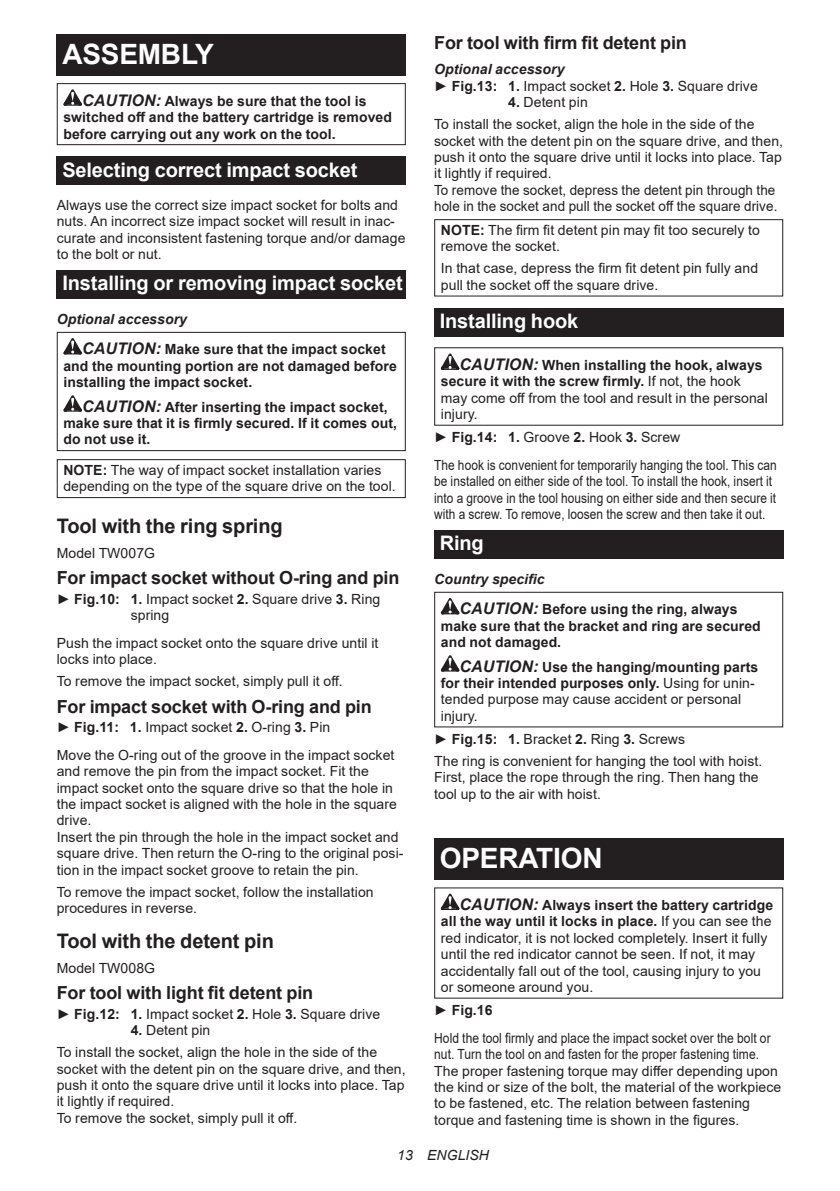
<style>
.page{position:relative;width:840px;height:1191px;background:#fff}
.page>*{position:absolute;margin:0;border:0;box-sizing:border-box;transform-origin:0 0}
.t1{font:700 28px "Arial";letter-spacing:-.01em;color:#fff}
.t2{font:700 20px "Arial";letter-spacing:-.01em;color:#fff}
.t3{font:700 20px "Arial";letter-spacing:-.01em;color:#231f20}
.t4{font:700 18px "Arial";letter-spacing:-.01em;color:#231f20}
.t5{font:14px/16.4px "Arial";letter-spacing:.005em;color:#231f20}
.t6{font:700 14px/16.4px "Arial";letter-spacing:.005em;color:#231f20}
.t7{font:14px/16.4px "Arial";letter-spacing:.005em;color:#231f20;scale:.86 1}
.t8{font:14px/16.4px "Arial";letter-spacing:.005em;color:#231f20;scale:.85 1}
.t9{font:italic 14px "Arial";letter-spacing:.005em;color:#231f20}
.s1{font-style:italic;font-size:16px}
.s2{font-style:italic}
.s3{font-weight:700}
.s4{font-weight:700;font-style:italic}
.s5{font-weight:700;font-style:italic;font-size:16px}
</style>
<div class="page">
<div style="left:57px;top:34px;width:348px;height:41px;background:#231f20"></div>
<svg style="left:63px;top:89px;width:19px;height:17px"></svg>
<div style="left:57px;top:83px;width:348px;height:62px;border:1px solid #231f20"></div>
<div style="left:57px;top:156px;width:348px;height:29px;background:#231f20"></div>
<div style="left:57px;top:270px;width:348px;height:29px;background:#231f20"></div>
<svg style="left:63px;top:338px;width:19px;height:16px"></svg>
<svg style="left:63px;top:395px;width:19px;height:17px"></svg>
<div style="left:57px;top:332px;width:348px;height:119px;border:1px solid #231f20"></div>
<div style="left:57px;top:459px;width:348px;height:39px;border:1px solid #231f20"></div>
<div style="left:434px;top:219px;width:348px;height:77px;border:1px solid #231f20"></div>
<div style="left:434px;top:308px;width:348px;height:28px;background:#231f20"></div>
<svg style="left:440px;top:353px;width:19px;height:17px"></svg>
<div style="left:434px;top:530px;width:348px;height:29px;background:#231f20"></div>
<svg style="left:440px;top:598px;width:19px;height:16px"></svg>
<svg style="left:440px;top:655px;width:19px;height:16px"></svg>
<div style="left:434px;top:592px;width:348px;height:135px;border:1px solid #231f20"></div>
<div style="left:434px;top:838px;width:348px;height:41px;background:#231f20"></div>
<svg style="left:440px;top:893px;width:19px;height:17px"></svg>
<h1 class="t1" style="left:62px;top:34px;width:153px">ASSEMBLY</h1>
<p class="t6" style="left:63px;top:93px;width:330px;text-indent:19px"><span class="s1">CAUTION:</span> Always be sure that the tool is switched off and the battery cartridge is removed before carrying out any work on the tool.</p>
<h2 class="t2" style="left:62px;top:155px;width:296px">Selecting correct impact socket</h2>
<p class="t5" style="left:57px;top:197px;width:350px">Always use the correct size impact socket for bolts and nuts. An incorrect size impact socket will result in inac&shy;curate and inconsistent fastening torque and/or damage to the bolt or nut.</p>
<h2 class="t2" style="left:62px;top:269px;width:341px">Installing or removing impact socket</h2>
<p class="t6" style="left:82px;top:304px;width:305px;line-height:30.6px;text-indent:-25px"><span class="s2">Optional accessory<br></span><span class="s1">CAUTION:</span> Make sure that the impact socket</p>
<p class="t6" style="left:63px;top:358px;width:335px">and the mounting portion are not damaged before installing the impact socket.</p>
<p class="t6" style="left:63px;top:399px;width:335px;text-indent:19px"><span class="s1">CAUTION:</span> After inserting the impact socket, make sure that it is firmly secured. If it comes out, do not use it.</p>
<p class="t5" style="left:63px;top:462px;width:334px"><span class="s3">NOTE:</span> The way of impact socket installation varies depending on the type of the square drive on the tool.</p>
<h2 class="t3" style="left:57px;top:512px;width:227px">Tool with the ring spring</h2>
<p class="t5" style="left:57px;top:544px;width:100px">Model TW007G</p>
<p class="t4" style="left:57px;top:565px;width:344px">For impact socket without O-ring and pin</p>
<p class="t5" style="left:131px;top:590px;width:251px;text-indent:-74px">► <span class="s3">Fig.10: 1.</span> Impact socket <span class="s3">2.</span> Square drive <span class="s3">3.</span> Ring spring</p>
<p class="t5" style="left:57px;top:634px;width:323px">Push the impact socket onto the square drive until it locks into place.</p>
<p class="t5" style="left:57px;top:673px;width:287px">To remove the impact socket, simply pull it off.</p>
<p class="t4" style="left:57px;top:694px;width:316px">For impact socket with O-ring and pin</p>
<p class="t5" style="left:57px;top:713px;width:339px;line-height:27.8px">► <span class="s3">Fig.11: 1.</span> Impact socket <span class="s3">2.</span> O-ring <span class="s3">3.</span> Pin<br>Move the O-ring out of the groove in the impact socket</p>
<p class="t5" style="left:57px;top:763px;width:348px">and remove the pin from the impact socket. Fit the impact socket onto the square drive so that the hole in the impact socket is aligned with the hole in the square drive.<br>Insert the pin through the hole in the impact socket and square drive. Then return the O-ring to the original posi&shy;tion in the impact socket groove to retain the pin.</p>
<p class="t5" style="left:57px;top:883px;width:318px">To remove the impact socket, follow the installation procedures in reverse.</p>
<h2 class="t3" style="left:57px;top:926px;width:218px">Tool with the detent pin</h2>
<p class="t5" style="left:57px;top:959px;width:100px">Model TW008G</p>
<p class="t4" style="left:57px;top:980px;width:258px">For tool with light fit detent pin</p>
<p class="t5" style="left:57px;top:1005px;width:325px">► <span class="s3">Fig.12: 1.</span> Impact socket <span class="s3">2.</span> Hole <span class="s3">3.</span> Square drive</p>
<p class="t5" style="left:57px;top:1019px;width:322px;line-height:22px;text-indent:74px"><span class="s3">4.</span> Detent pin<br>To install the socket, align the hole in the side of the</p>
<p class="t5" style="left:57px;top:1060px;width:350px">socket with the detent pin on the square drive, and then, push it onto the square drive until it locks into place. Tap it lightly if required.<br>To remove the socket, simply pull it off.</p>
<p class="t4" style="left:434px;top:30px;width:254px">For tool with firm fit detent pin</p>
<p class="t5" style="left:434px;top:61px;width:325px"><span class="s4">Optional accessory<br></span>► <span class="s3">Fig.13: 1.</span> Impact socket <span class="s3">2.</span> Hole <span class="s3">3.</span> Square drive</p>
<p class="t5" style="left:434px;top:91px;width:322px;line-height:22px;text-indent:74px"><span class="s3">4.</span> Detent pin<br>To install the socket, align the hole in the side of the</p>
<p class="t5" style="left:434px;top:132px;width:350px">socket with the detent pin on the square drive, and then, push it onto the square drive until it locks into place. Tap it lightly if required.<br>To remove the socket, depress the detent pin through the hole in the socket and pull the socket off the square drive.</p>
<p class="t5" style="left:440px;top:222px;width:320px"><span class="s3">NOTE:</span> The firm fit detent pin may fit too securely to remove the socket.</p>
<p class="t5" style="left:440px;top:260px;width:318px">In that case, depress the firm fit detent pin fully and pull the socket off the square drive.</p>
<h2 class="t2" style="left:439px;top:307px;width:140px">Installing hook</h2>
<p class="t5" style="left:440px;top:357px;width:328px;text-indent:19px"><span class="s5">CAUTION:</span> <span class="s3">When installing the hook, always secure it with the screw firmly.</span> If not, the hook may come off from the tool and result in the personal injury.</p>
<p class="t5" style="left:434px;top:423px;width:344px;line-height:27.8px">► <span class="s3">Fig.14: 1.</span> Groove <span class="s3">2.</span> Hook <span class="s3">3.</span> Screw<br>The hook is convenient for temporarily hanging the tool. This can</p>
<p class="t8" style="left:434px;top:473px;width:403px">be installed on either side of the tool. To install the hook, insert it into a groove in the tool housing on either side and then secure it with a screw. To remove, loosen the screw and then take it out.</p>
<h2 class="t2" style="left:439px;top:529px;width:45px">Ring</h2>
<p class="t6" style="left:459px;top:563px;width:279px;line-height:30.6px;text-indent:-25px"><span class="s2">Country specific<br></span><span class="s1">CAUTION:</span> Before using the ring, always</p>
<p class="t6" style="left:440px;top:618px;width:321px">make sure that the bracket and ring are secured and not damaged.</p>
<p class="t5" style="left:440px;top:658px;width:318px;text-indent:19px"><span class="s5">CAUTION:</span> <span class="s3">Use the hanging/mounting parts for their intended purposes only.</span> Using for unin&shy;tended purpose may cause accident or personal injury.</p>
<p class="t5" style="left:434px;top:728px;width:329px;line-height:22px">► <span class="s3">Fig.15: 1.</span> Bracket <span class="s3">2.</span> Ring <span class="s3">3.</span> Screws<br>The ring is convenient for hanging the tool with hoist.</p>
<p class="t5" style="left:434px;top:769px;width:326px">First, place the rope through the ring. Then hang the tool up to the air with hoist.</p>
<h1 class="t1" style="left:439px;top:838px;width:164px">OPERATION</h1>
<p class="t5" style="left:440px;top:896px;width:333px;text-indent:19px"><span class="s5">CAUTION:</span> <span class="s3">Always insert the battery cartridge all the way until it locks in place.</span> If you can see the red indicator, it is not locked completely. Insert it fully until the red indicator cannot be seen. If not, it may accidentally fall out of the tool, causing injury to you or someone around you.</p>
<p class="t5" style="left:434px;top:996px;width:338px;line-height:27.8px">► <span class="s3">Fig.16<br></span>Hold the tool firmly and place the impact socket over the bolt or</p>
<p class="t7" style="left:434px;top:1046px;width:405px">nut. Turn the tool on and fasten for the proper fastening time.<br>The proper fastening torque may differ depending upon the kind or size of the bolt, the material of the workpiece to be fastened, etc. The relation between fastening torque and fastening time is shown in the figures.</p>
<p class="t9" style="left:397px;top:1146px;width:93px">13 ENGLISH</p>
</div>
